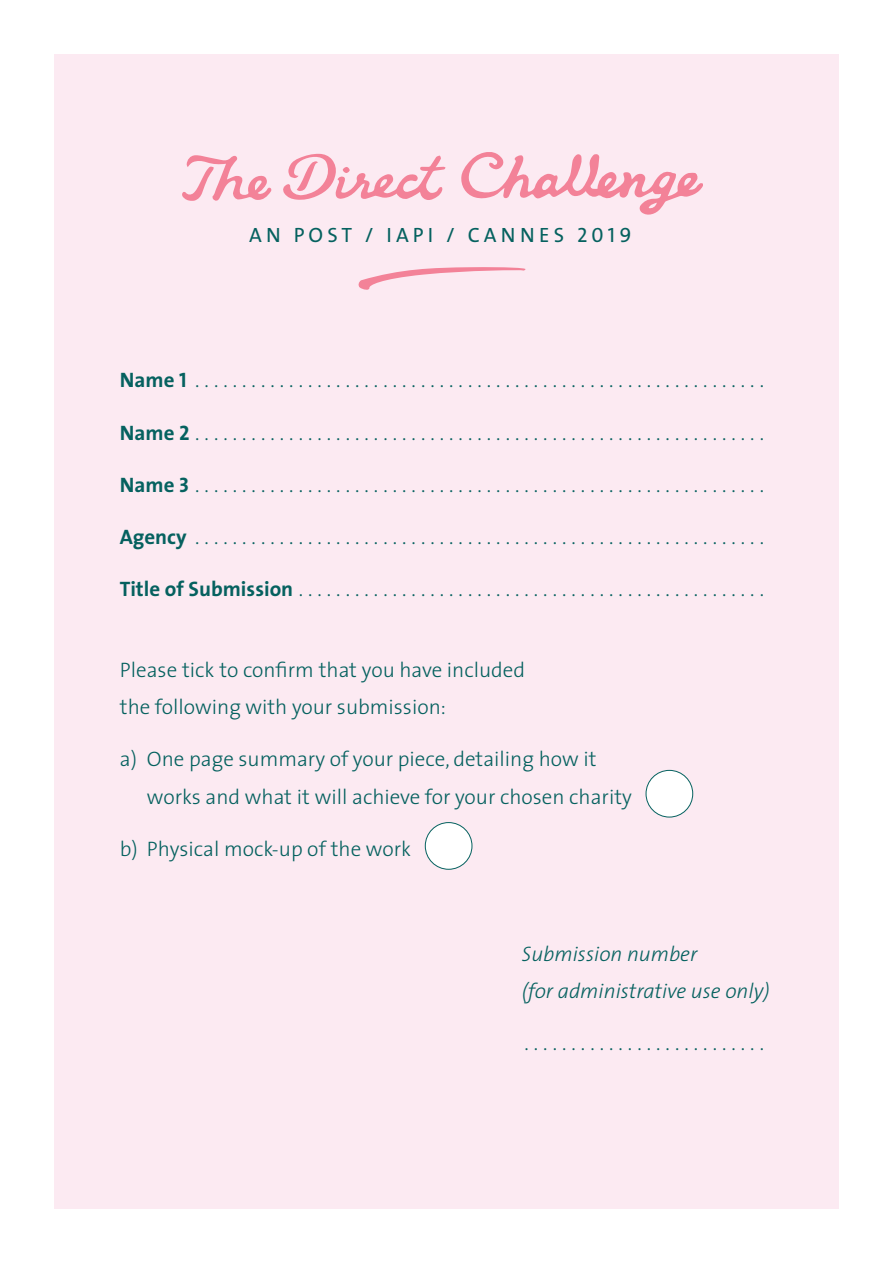
<style>
.page{position:relative;width:893px;height:1263px;background:#fff}
.page>*{position:absolute;margin:0;border:0;box-sizing:border-box;transform-origin:0 0}
.t1{font:300 21px/37.5px "The Sans";color:#05615f}
.t2{font:italic 300 21px "The Sans";color:#05615f}
.t3{font:20.7px "The Sans Caps";letter-spacing:.2em;color:#05615f}
.s1{font-weight:700}
.s2{font-family:"The Sans Bold Caps";font-weight:400}
</style>
<div class="page">
<div style="left:54px;top:54px;width:785px;height:1155px;background:#fceaf2"></div>
<div style="left:646px;top:770px;width:47px;height:47px;background:#fff;border-radius:50%"></div>
<div style="left:646px;top:770px;width:47px;height:47px;border:1px solid #05615f;border-radius:50%"></div>
<div style="left:425px;top:822px;width:47px;height:47px;background:#fff;border-radius:50%"></div>
<div style="left:425px;top:822px;width:47px;height:48px;border:1px solid #05615f;border-radius:50%"></div>
<svg style="left:283px;top:154px;width:163px;height:46px"></svg>
<svg style="left:182px;top:155px;width:90px;height:46px"></svg>
<svg style="left:461px;top:152px;width:242px;height:63px"></svg>
<svg style="left:358px;top:267px;width:167px;height:23px"></svg>
<p class="t3" style="left:249px;top:217px;width:384px">AN POST / IAPI / CANNES 2019</p>
<p class="t1" style="left:120px;top:361px;width:646px"><span class="s1">Name</span> <span class="s2">1</span>..............................................................</p>
<p class="t1" style="left:120px;top:413px;width:646px"><span class="s1">Name</span> <span class="s2">2</span>..............................................................</p>
<p class="t1" style="left:120px;top:465px;width:646px"><span class="s1">Name</span> <span class="s2">3</span>..............................................................</p>
<p class="t1" style="left:120px;top:518px;width:646px"><span class="s1">Agency</span> ..............................................................</p>
<p class="t1" style="left:120px;top:570px;width:646px"><span class="s1">Title of Submission</span> ...................................................</p>
<p class="t1" style="left:120px;top:650px;width:407px">Please tick to confirm that you have included the following with your submission:</p>
<p class="t1" style="left:147px;top:740px;width:486px;text-indent:-27px">a) One page summary of your piece, detailing how it works and what it will achieve for your chosen charity</p>
<p class="t1" style="left:120px;top:830px;width:293px">b) Physical mock-up of the work</p>
<p class="t2" style="left:522px;top:936px;width:177px">Submission number</p>
<p class="t2" style="left:522px;top:973px;width:249px">(for administrative use only)</p>
<p class="t1" style="left:522px;top:1024px;width:244px">...........................</p>
</div>
